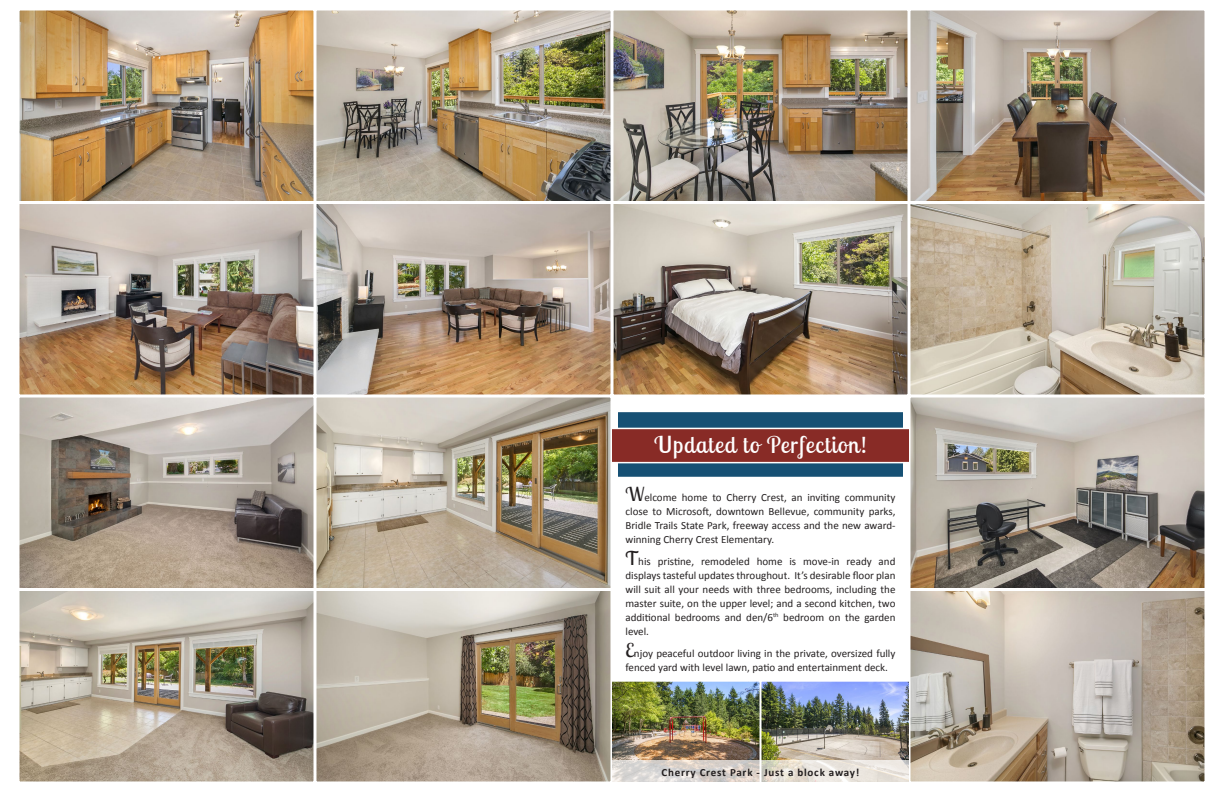
<style>
.page{position:relative;width:1224px;height:792px;background:#fff}
.page>*{position:absolute;margin:0;border:0;box-sizing:border-box;transform-origin:0 0}
.t1{font:23px "Lobster Two";letter-spacing:.05em;color:#fff}
.t2{font:11px/14px "Calibri";color:#231f20;text-align:justify}
.t3{font:700 11px "Calibri";letter-spacing:.07em;color:#231f20}
.s1{font-family:"Lobster Two";font-size:19px}
</style>
<div class="page">
<div style="left:616px;top:411px;width:288px;height:67px;background:#165074;border:2px solid #fff"></div>
<div style="left:609px;top:428px;width:303px;height:35px;background:#882b26;border:2px solid #fff"></div>
<img style="left:21px;top:12px;width:291px;height:381px">
<div style="left:18px;top:9px;width:297px;height:193px;border:2px solid #fff"></div>
<img style="left:318px;top:12px;width:291px;height:381px">
<div style="left:315px;top:9px;width:297px;height:193px;border:2px solid #fff"></div>
<img style="left:615px;top:12px;width:291px;height:381px">
<div style="left:612px;top:9px;width:297px;height:193px;border:2px solid #fff"></div>
<img style="left:912px;top:12px;width:291px;height:381px">
<div style="left:909px;top:9px;width:297px;height:193px;border:2px solid #fff"></div>
<div style="left:18px;top:202px;width:297px;height:194px;border:2px solid #fff"></div>
<div style="left:315px;top:202px;width:297px;height:194px;border:2px solid #fff"></div>
<div style="left:612px;top:202px;width:297px;height:194px;border:2px solid #fff"></div>
<div style="left:909px;top:202px;width:297px;height:194px;border:2px solid #fff"></div>
<img style="left:21px;top:399px;width:291px;height:381px">
<div style="left:18px;top:396px;width:297px;height:194px;border:2px solid #fff"></div>
<img style="left:318px;top:399px;width:291px;height:381px">
<div style="left:315px;top:396px;width:297px;height:194px;border:2px solid #fff"></div>
<div style="left:18px;top:590px;width:297px;height:193px;border:2px solid #fff"></div>
<img style="left:912px;top:399px;width:291px;height:381px">
<div style="left:909px;top:396px;width:297px;height:194px;border:2px solid #fff"></div>
<img style="left:612px;top:683px;width:297px;height:78px">
<div style="left:608px;top:681px;width:152px;height:102px;border:1px solid #fff"></div>
<div style="left:760px;top:681px;width:154px;height:102px;border:1px solid #fff"></div>
<svg style="left:608px;top:761px;width:305px;height:22px;background:#e2ddd7"></svg>
<div style="left:315px;top:590px;width:297px;height:193px;border:2px solid #fff"></div>
<div style="left:909px;top:590px;width:297px;height:193px;border:2px solid #fff"></div>
<p class="t1" style="left:654px;top:430px;width:214px">Updated to Perfection!</p>
<p class="t2" style="left:626px;top:490px;width:272px"><span class="s1">W</span>elcome home to Cherry Crest, an inviting community close to Microsoft, downtown Bellevue, community parks, Bridle Trails State Park, freeway access and the new award&shy;winning Cherry Crest Elementary.</p>
<p class="t2" style="left:626px;top:554px;width:272px"><span class="s1">T</span>his pristine, remodeled home is move-in ready and displays tasteful updates throughout. It’s desirable floor plan will suit all your needs with three bedrooms, including the master suite, on the upper level; and a second kitchen, two additional bedrooms and den/6<sup>th</sup> bedroom on the garden level.</p>
<p class="t2" style="left:626px;top:646px;width:271px"><span class="s1">E</span>njoy peaceful outdoor living in the private, oversized fully fenced yard with level lawn, patio and entertainment deck.</p>
<p class="t3" style="left:662px;top:764px;width:200px">Cherry Crest Park - Just a block away!</p>
</div>
